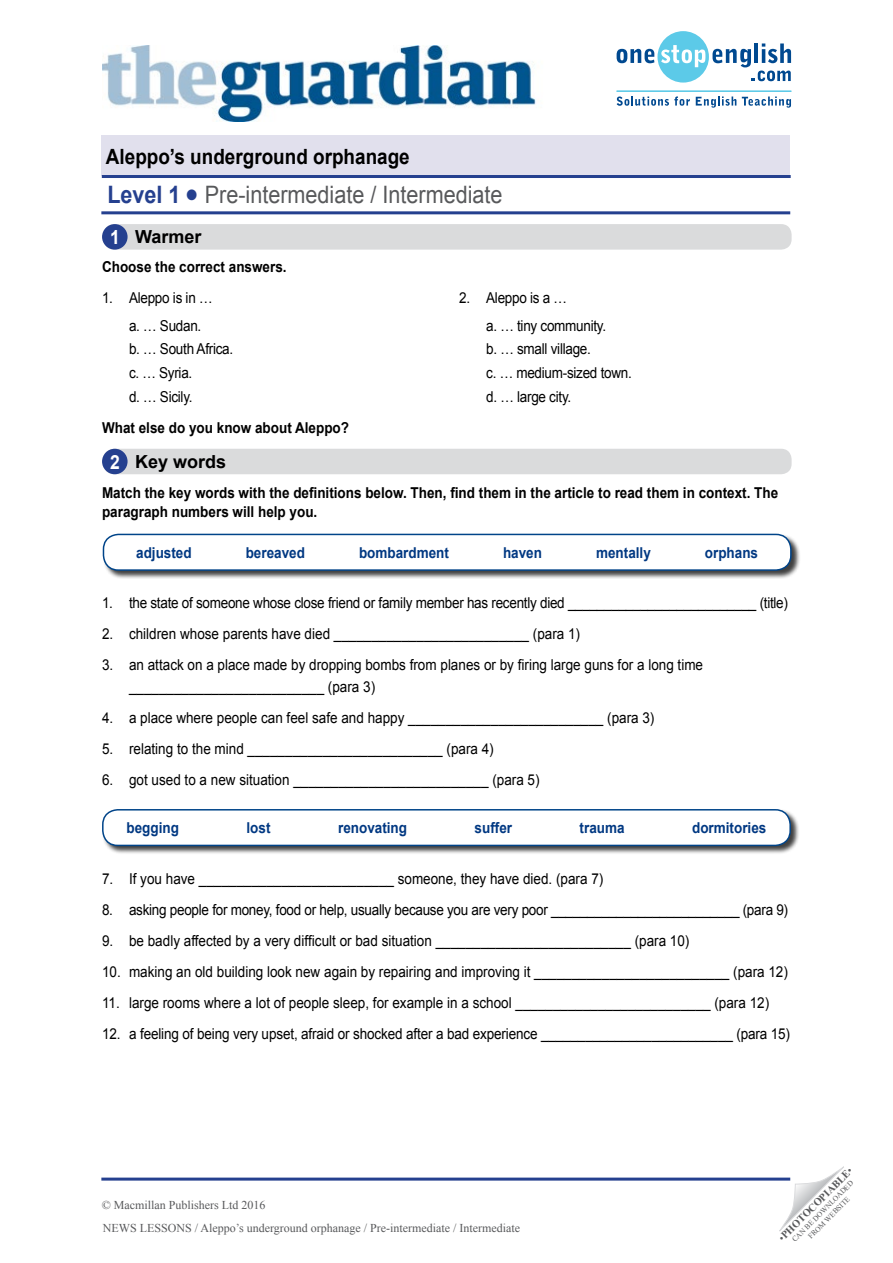
<style>
.page{position:relative;width:893px;height:1263px;background:#fff}
.page>*{position:absolute;margin:0;border:0;box-sizing:border-box;transform-origin:0 0}
.t1{font:24px "Arial";color:#58595b;scale:.9 1}
.t2{font:700 21px "Arial";color:#000;scale:.9 1}
.t3{font:700 18px "Arial";color:#000}
.t4{font:15px/22.5px "Arial";color:#000;scale:.9 1}
.t5{font:15px/23.7px "Arial";letter-spacing:-.02em;color:#000;scale:.9 1}
.t6{font:700 15px/19.5px "Arial";color:#000;scale:.9 1}
.t7{font:700 15px "Arial";color:#003882;scale:.9 1}
.t8{font:12px "Times New Roman";color:#58595b}
.t9{font:700 10.5px "Times New Roman";color:#58595b}
.t10{font:7.5px/9px "Times New Roman";color:#58595b;text-align:center}
.s1{font-weight:700;color:#25408f}
.s2{color:#25408f}
.s3{font-size:19.5px;color:#fff}
.s4{font-weight:400}
</style>
<div class="page">
<div style="left:101px;top:135px;width:689px;height:40px;background:#e1e0ed"></div>
<svg style="left:617px;top:31px;width:174px;height:52px"></svg>
<svg style="left:617px;top:97px;width:73px;height:9px"></svg>
<svg style="left:696px;top:97px;width:40px;height:11px"></svg>
<svg style="left:742px;top:97px;width:49px;height:11px"></svg>
<hr style="left:617px;top:91px;width:174px;height:1px;background:#5ccae8">
<svg style="left:779px;top:1167px;width:65px;height:64px"></svg>
<hr style="left:102px;top:175px;width:689px;height:3px;background:#25408f">
<hr style="left:101px;top:211px;width:689px;height:3px;background:#25408f">
<hr style="left:101px;top:1177px;width:689px;height:3px;background:#25408f">
<img style="left:102px;top:45px;width:434px;height:77px">
<div style="left:104px;top:449px;width:688px;height:25px;background:#dadbdc;border-radius:10px"></div>
<div style="left:102px;top:449px;width:26px;height:25px;background:#25408f;border-radius:50%"></div>
<div style="left:104px;top:224px;width:688px;height:26px;background:#dadbdc;border-radius:10px"></div>
<div style="left:102px;top:224px;width:26px;height:26px;background:#25408f;border-radius:50%"></div>
<div style="left:103px;top:533px;width:697px;height:46px;background:#000;opacity:.75"></div>
<div style="left:103px;top:534px;width:688px;height:36px;background:#fff;border-radius:15px"></div>
<div style="left:103px;top:534px;width:689px;height:37px;border:2px solid #004489;border-radius:15px"></div>
<div style="left:102px;top:809px;width:698px;height:46px;background:#000;opacity:.75"></div>
<div style="left:103px;top:810px;width:687px;height:35px;background:#fff;border-radius:15px"></div>
<div style="left:102px;top:809px;width:689px;height:37px;border:2px solid #004489;border-radius:15px"></div>
<h2 class="t2" style="left:106px;top:142px;width:339px">Aleppo’s underground orphanage</h2>
<h1 class="t1" style="left:107px;top:178px;width:441px"><span class="s1">Level 1</span> <span class="s2">●</span> Pre-intermediate / Intermediate</h1>
<p class="t3" style="left:110px;top:225px;width:93px"><span class="s3">1</span> Warmer</p>
<p class="t6" style="left:102px;top:257px;width:207px">Choose the correct answers.</p>
<p class="t5" style="left:129px;top:283px;width:94px;line-height:28px;text-indent:-27px">1. Aleppo is in … a. … Sudan.</p>
<p class="t5" style="left:129px;top:337px;width:117px">b. … South Africa. c. … Syria.<br>d. … Sicily.</p>
<p class="t6" style="left:102px;top:418px;width:276px">What else do you know about Aleppo?</p>
<p class="t3" style="left:110px;top:449px;width:118px"><span class="s3">2</span> Key words</p>
<p class="t5" style="left:486px;top:283px;width:135px;line-height:28px;text-indent:-27px">2. Aleppo is a …<br>a. … tiny community.</p>
<p class="t5" style="left:486px;top:337px;width:163px">b. … small village.<br>c. … medium-sized town. d. … large city.</p>
<p class="t6" style="left:102px;top:483px;width:753px">Match the key words with the definitions below. Then, find them in the article to read them in context. The paragraph numbers will help you.</p>
<p class="t7" style="left:136px;top:542px;width:63px">adjusted</p>
<p class="t7" style="left:246px;top:542px;width:67px">bereaved</p>
<p class="t7" style="left:359px;top:542px;width:102px">bombardment</p>
<p class="t7" style="left:503px;top:542px;width:45px">haven</p>
<p class="t7" style="left:596px;top:542px;width:62px">mentally</p>
<p class="t7" style="left:705px;top:542px;width:61px">orphans</p>
<p class="t5" style="left:102px;top:591px;width:764px">1. the state of someone whose close friend or family member has recently died __________________________ (title)</p>
<p class="t4" style="left:102px;top:622px;width:533px">2. children whose parents have died __________________________ (para 1)</p>
<p class="t4" style="left:129px;top:653px;width:639px;text-indent:-27px">3. an attack on a place made by dropping bombs from planes or by firing large guns for a long time __________________________ (para 3)</p>
<p class="t4" style="left:102px;top:707px;width:615px">4. a place where people can feel safe and happy __________________________ (para 3)</p>
<p class="t4" style="left:102px;top:738px;width:437px">5. relating to the mind __________________________ (para 4)</p>
<p class="t4" style="left:102px;top:769px;width:488px">6. got used to a new situation __________________________ (para 5)</p>
<p class="t7" style="left:127px;top:818px;width:60px">begging</p>
<p class="t7" style="left:247px;top:818px;width:28px">lost</p>
<p class="t7" style="left:338px;top:818px;width:78px">renovating</p>
<p class="t7" style="left:475px;top:818px;width:43px">suffer</p>
<p class="t7" style="left:580px;top:818px;width:52px">trauma</p>
<p class="t7" style="left:692px;top:818px;width:84px">dormitories</p>
<p class="t4" style="left:102px;top:867px;width:559px">7. If you have __________________________ someone, they have died. (para 7)</p>
<p class="t5" style="left:102px;top:898px;width:764px">8. asking people for money, food or help, usually because you are very poor __________________________ (para 9)</p>
<p class="t4" style="left:102px;top:929px;width:654px">9. be badly affected by a very difficult or bad situation __________________________ (para 10)</p>
<p class="t4" style="left:102px;top:960px;width:764px">10. making an old building look new again by repairing and improving it __________________________ (para 12)</p>
<p class="t4" style="left:102px;top:991px;width:743px">11. large rooms where a lot of people sleep, for example in a school __________________________ (para 12)</p>
<p class="t4" style="left:102px;top:1022px;width:766px">12. a feeling of being very upset, afraid or shocked after a bad experience __________________________ (para 15)</p>
<p class="t8" style="left:102px;top:1197px;width:165px">© Macmillan Publishers Ltd 2016</p>
<p class="t8" style="left:103px;top:1220px;width:419px">NEWS LESSONS / Aleppo’s underground orphanage / Pre-intermediate / Intermediate</p>
<p class="t9" style="left:775px;top:1234px;width:101px;rotate:-45deg"><span class="s4">•</span>PHOTOCOPIABLE<span class="s4">•</span></p>
<p class="t10" style="left:790px;top:1237px;width:85px;rotate:-45deg">CAN BE DOWNLOADED<br>FROM WEBSITE</p>
</div>
